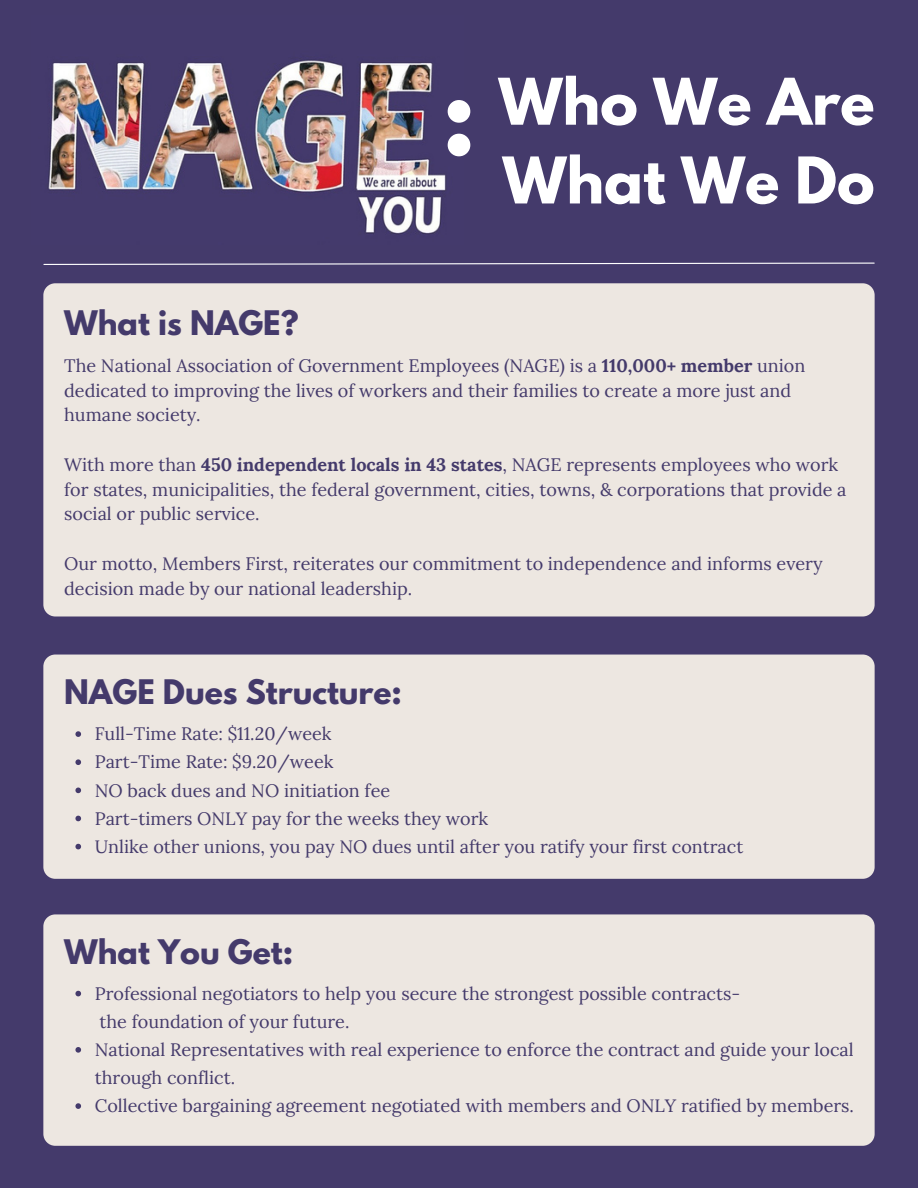
<style>
.page{position:relative;width:918px;height:1188px;background:#443a6b}
.page>*{position:absolute;margin:0;border:0;box-sizing:border-box;transform-origin:0 0}
.t1{font:700 99px "League Spartan";color:#fff}
.t2{font:700 57px/78.8px "League Spartan";color:#fff}
.t3{font:700 30px "League Spartan";color:#443a6b}
.t4{font:18px/28.2px "Lora";color:#443a6b}
.s1{font-weight:700}
</style>
<div class="page">
<svg style="left:43px;top:262px;width:832px;height:3px"></svg>
<div style="left:43px;top:283px;width:832px;height:334px;background:#ede7e1;border-radius:12px"></div>
<div style="left:43px;top:655px;width:832px;height:224px;background:#ede7e1;border-radius:12px"></div>
<div style="left:43px;top:914px;width:832px;height:232px;background:#ede7e1;border-radius:12px"></div>
<img style="left:48px;top:60px;width:398px;height:174px">
<svg style="left:75px;top:731px;width:6px;height:6px"></svg>
<svg style="left:75px;top:759px;width:6px;height:6px"></svg>
<svg style="left:75px;top:788px;width:6px;height:5px"></svg>
<svg style="left:75px;top:816px;width:6px;height:5px"></svg>
<svg style="left:75px;top:844px;width:6px;height:5px"></svg>
<svg style="left:75px;top:991px;width:6px;height:5px"></svg>
<svg style="left:75px;top:1047px;width:6px;height:6px"></svg>
<svg style="left:75px;top:1103px;width:6px;height:6px"></svg>
<h1 class="t1" style="left:442px;top:66px;width:36px">:</h1>
<h2 class="t2" style="left:499px;top:70px;width:378px">Who We Are<br>What We Do</h2>
<h3 class="t3" style="left:64px;top:308px;width:236px">What is NAGE?</h3>
<p class="t4" style="left:64px;top:353px;width:743px;line-height:24.8px">The National Association of Government Employees (NAGE) is a <span class="s1">110,000+ member</span> union dedicated to improving the lives of workers and their families to create a more just and humane society.</p>
<p class="t4" style="left:64px;top:452px;width:784px;line-height:24.8px">With more than <span class="s1">450 independent locals in 43 states</span>, NAGE represents employees who work for states, municipalities, the federal government, cities, towns, &amp; corporations that provide a social or public service.</p>
<p class="t4" style="left:64px;top:551px;width:760px;line-height:24.8px">Our motto, Members First, reiterates our commitment to independence and informs every decision made by our national leadership.</p>
<h3 class="t3" style="left:64px;top:677px;width:339px">NAGE Dues Structure:</h3>
<p class="t4" style="left:95px;top:720px;width:650px">Full-Time Rate: $11.20/week<br>Part-Time Rate: $9.20/week<br>NO back dues and NO initiation fee<br>Part-timers ONLY pay for the weeks they work<br>Unlike other unions, you pay NO dues until after you ratify your first contract</p>
<h3 class="t3" style="left:64px;top:937px;width:230px">What You Get:</h3>
<p class="t4" style="left:95px;top:979px;width:761px">Professional negotiators to help you secure the strongest possible contracts-<br>the foundation of your future.<br>National Representatives with real experience to enforce the contract and guide your local through conflict.<br>Collective bargaining agreement negotiated with members and ONLY ratified by members.</p>
</div>
